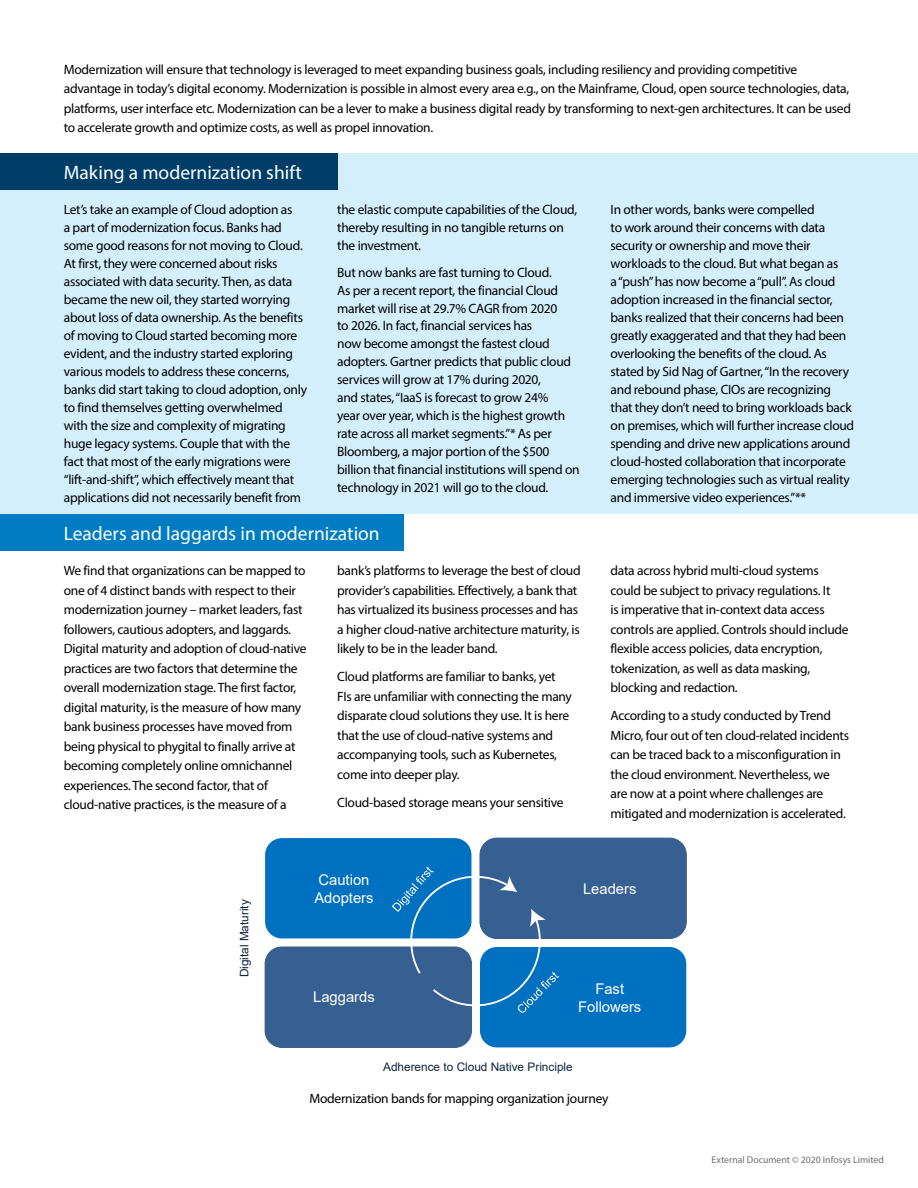
<style>
.page{position:relative;width:918px;height:1188px;background:#fff}
.page>*{position:absolute;margin:0;border:0;box-sizing:border-box;transform-origin:0 0}
.t1{font:19.5px "Myriad Pro";color:#fff}
.t2{font:14.85px/17.7px "Arial";color:#fff;text-align:center}
.t3{font:13.5px/18px "Myriad Pro";letter-spacing:-.02em;color:#000}
.t4{font:11.85px "Arial";color:#10253f}
.t5{font:9.75px "Myriad Pro";color:#6d6e71}
</style>
<div class="page">
<div style="left:0;top:153px;width:918px;height:361px;background:#d4effc"></div>
<div style="left:1px;top:514px;width:403px;height:37px;background:#007cc3"></div>
<div style="left:0;top:153px;width:337px;height:37px;background:#003d67"></div>
<div style="left:265px;top:838px;width:206px;height:100px;background:#0070c0;border-radius:17px"></div>
<div style="left:480px;top:838px;width:206px;height:100px;background:#376092;border-radius:17px"></div>
<div style="left:480px;top:838px;width:207px;height:101px;border:1px solid #385d8a;border-radius:17px"></div>
<div style="left:265px;top:947px;width:206px;height:100px;background:#376092;border-radius:17px"></div>
<div style="left:265px;top:947px;width:207px;height:101px;border:1px solid #385d8a;border-radius:17px"></div>
<div style="left:480px;top:947px;width:206px;height:100px;background:#0070c0;border-radius:17px"></div>
<svg style="left:392px;top:867px;width:167px;height:146px"></svg>
<p class="t3" style="left:64px;top:59px;width:789px;line-height:19.5px">Modernization will ensure that technology is leveraged to meet expanding business goals, including resiliency and providing competitive advantage in today’s digital economy. Modernization is possible in almost every area e.g., on the Mainframe, Cloud, open source technologies, data, platforms, user interface etc. Modernization can be a lever to make a business digital ready by transforming to next-gen architectures. It can be used to accelerate growth and optimize costs, as well as propel innovation.</p>
<h1 class="t1" style="left:64px;top:160px;width:240px">Making a modernization shift</h1>
<p class="t3" style="left:64px;top:200px;width:245px">Let’s take an example of Cloud adoption as<br>a part of modernization focus. Banks had some good reasons for not moving to Cloud.<br>At first, they were concerned about risks associated with data security. Then, as data became the new oil, they started worrying about loss of data ownership. As the benefits of moving to Cloud started becoming more evident, and the industry started exploring various models to address these concerns, banks did start taking to cloud adoption, only to find themselves getting overwhelmed with the size and complexity of migrating huge legacy systems. Couple that with the fact that most of the early migrations were “lift-and-shift”, which effectively meant that applications did not necessarily benefit from</p>
<p class="t3" style="left:337px;top:200px;width:242px">the elastic compute capabilities of the Cloud, thereby resulting in no tangible returns on the investment.</p>
<p class="t3" style="left:337px;top:263px;width:244px">But now banks are fast turning to Cloud.<br>As per a recent report, the financial Cloud market will rise at 29.7% CAGR from 2020<br>to 2026. In fact, financial services has<br>now become amongst the fastest cloud adopters. Gartner predicts that public cloud services will grow at 17% during 2020,<br>and states, “IaaS is forecast to grow 24%<br>year over year, which is the highest growth rate across all market segments.”* As per Bloomberg, a major portion of the $500 billion that financial institutions will spend on technology in 2021 will go to the cloud.</p>
<h1 class="t1" style="left:64px;top:521px;width:317px">Leaders and laggards in modernization</h1>
<p class="t3" style="left:64px;top:561px;width:244px;line-height:19.5px">We find that organizations can be mapped to one of 4 distinct bands with respect to their modernization journey – market leaders, fast followers, cautious adopters, and laggards.<br>Digital maturity and adoption of cloud-native practices are two factors that determine the overall modernization stage. The first factor, digital maturity, is the measure of how many bank business processes have moved from being physical to phygital to finally arrive at becoming completely online omnichannel experiences. The second factor, that of cloud-native practices, is the measure of a</p>
<p class="t3" style="left:337px;top:561px;width:245px;line-height:19.5px">bank’s platforms to leverage the best of cloud provider’s capabilities. Effectively, a bank that has virtualized its business processes and has a higher cloud-native architecture maturity, is likely to be in the leader band.</p>
<p class="t3" style="left:337px;top:667px;width:236px;line-height:19.5px">Cloud platforms are familiar to banks, yet FIs are unfamiliar with connecting the many disparate cloud solutions they use. It is here that the use of cloud-native systems and accompanying tools, such as Kubernetes, come into deeper play.</p>
<p class="t3" style="left:337px;top:793px;width:228px">Cloud-based storage means your sensitive</p>
<p class="t3" style="left:611px;top:200px;width:245px">In other words, banks were compelled<br>to work around their concerns with data security or ownership and move their workloads to the cloud. But what began as<br>a “push” has now become a “pull”. As cloud adoption increased in the financial sector, banks realized that their concerns had been greatly exaggerated and that they had been overlooking the benefits of the cloud. As stated by Sid Nag of Gartner, “In the recovery and rebound phase, CIOs are recognizing that they don’t need to bring workloads back on premises, which will further increase cloud spending and drive new applications around cloud-hosted collaboration that incorporate emerging technologies such as virtual reality and immersive video experiences.”**</p>
<p class="t3" style="left:611px;top:561px;width:240px;line-height:19.5px">data across hybrid multi-cloud systems could be subject to privacy regulations. It<br>is imperative that in-context data access controls are applied. Controls should include flexible access policies, data encryption, tokenization, as well as data masking, blocking and redaction.</p>
<p class="t3" style="left:611px;top:706px;width:240px;line-height:19.5px">According to a study conducted by Trend Micro, four out of ten cloud-related incidents can be traced back to a misconfiguration in the cloud environment. Nevertheless, we are now at a point where challenges are mitigated and modernization is accelerated.</p>
<p class="t4" style="left:236px;top:977px;width:79px;rotate:-90deg">Digital Maturity</p>
<p class="t2" style="left:314px;top:871px;width:61px;text-align:left">Caution<br>Adopters</p>
<p class="t2" style="left:583px;top:879px;width:55px">Leaders</p>
<p class="t2" style="left:313px;top:988px;width:63px">Laggards</p>
<p class="t2" style="left:578px;top:980px;width:65px">Fast<br>Followers</p>
<p class="t4" style="left:383px;top:1058px;width:191px">Adherence to Cloud Native Principle</p>
<p class="t3" style="left:309px;top:1089px;width:301px">Modernization bands for mapping organization journey</p>
<p class="t5" style="left:712px;top:1154px;width:174px">External Document © 2020 Infosys Limited</p>
</div>
